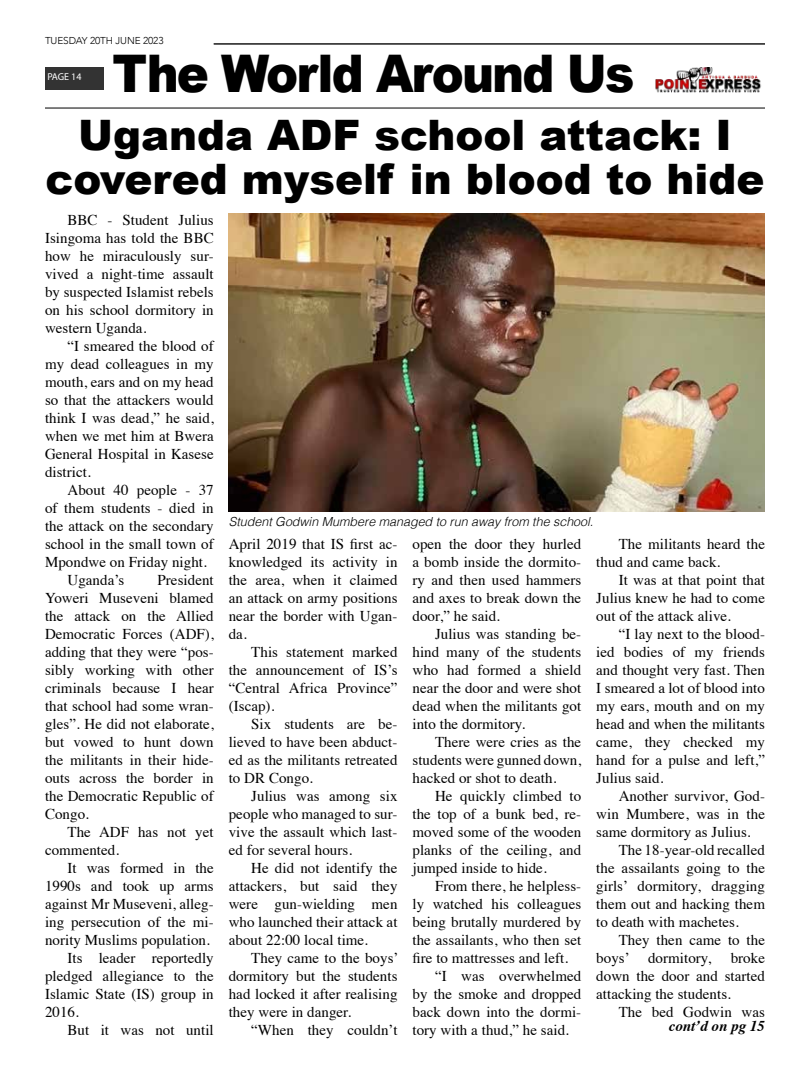
<style>
.page{position:relative;width:810px;height:1080px;background:#fff}
.page>*{position:absolute;margin:0;border:0;box-sizing:border-box;transform-origin:0 0}
.t1{font:900 51.88px "Arial";letter-spacing:-.04em;color:#000;scale:.93 1}
.t2{font:900 42px/43.8px "Arial";color:#000;text-align:center}
.t3{font:15px/18px "Times";letter-spacing:.005em;color:#000;text-align:justify}
.t4{font:italic 700 15px "Times";color:#000}
.t5{font:italic 300 12.5px "Helvetica";color:#000}
.t6{font:300 10px "Avenir";letter-spacing:-.01em;color:#000}
.t7{font:10px "Myriad Pro";letter-spacing:-.005em;color:#fff}
</style>
<div class="page">
<div style="left:45px;top:67px;width:58px;height:22px;background:#333"></div>
<img style="left:656px;top:67px;width:105px;height:25px">
<hr style="left:45px;top:107px;width:720px;height:2px;background:#333">
<hr style="left:214px;top:43px;width:551px;height:2px;background:#333">
<img style="left:229px;top:214px;width:536px;height:297px">
<p class="t6" style="left:45px;top:34px;width:120px">TUESDAY 20TH JUNE 2023</p>
<h1 class="t1" style="left:112px;top:36px;width:563px">The World Around Us</h1>
<p class="t7" style="left:47px;top:71px;width:36px">PAGE 14</p>
<h2 class="t2" style="left:45px;top:112px;width:721px">Uganda ADF school attack: I covered myself in blood to hide</h2>
<p class="t3" style="left:45px;top:210px;width:170px;text-indent:22px">BBC - Student Julius Isingoma has told the BBC how he miraculously sur&shy;vived a night-time assault by suspected Islamist rebels on his school dormitory in western Uganda.</p>
<p class="t3" style="left:45px;top:336px;width:170px;text-indent:22px">“I smeared the blood of my dead colleagues in my mouth, ears and on my head so that the attackers would think I was dead,” he said, when we met him at Bwera General Hospital in Kasese district.</p>
<p class="t3" style="left:68px;top:480px;width:148px">About 40 people - 37</p>
<p class="t3" style="left:45px;top:498px;width:170px">of them students - died in</p>
<p class="t3" style="left:45px;top:516px;width:170px">the attack on the secondary</p>
<p class="t3" style="left:45px;top:534px;width:170px">school in the small town of</p>
<p class="t3" style="left:45px;top:552px;width:163px">Mpondwe on Friday night.</p>
<p class="t3" style="left:68px;top:570px;width:58px">Uganda’s</p>
<p class="t3" style="left:45px;top:570px;width:170px;text-indent:113px">President Yoweri Museveni blamed the attack on the Allied Democratic Forces (ADF), adding that they were “pos&shy;sibly working with other criminals because I hear that school had some wran&shy;gles”. He did not elaborate, but vowed to hunt down the militants in their hide&shy;outs across the border in the Democratic Republic of Congo.</p>
<p class="t3" style="left:45px;top:822px;width:170px;text-indent:22px">The ADF has not yet commented.</p>
<p class="t3" style="left:68px;top:858px;width:148px">It was formed in the</p>
<p class="t3" style="left:45px;top:876px;width:170px">1990s and took up arms</p>
<p class="t3" style="left:45px;top:894px;width:170px">against Mr Museveni, alleg-</p>
<p class="t3" style="left:45px;top:912px;width:170px">ing persecution of the mi-</p>
<p class="t3" style="left:45px;top:930px;width:166px">nority Muslims population.</p>
<p class="t3" style="left:68px;top:948px;width:148px">Its leader reportedly</p>
<p class="t3" style="left:45px;top:966px;width:170px">pledged allegiance to the</p>
<p class="t3" style="left:45px;top:984px;width:170px">Islamic State (IS) group in</p>
<p class="t3" style="left:45px;top:1002px;width:35px">2016.</p>
<p class="t3" style="left:68px;top:1020px;width:148px">But it was not until</p>
<p class="t5" style="left:229px;top:511px;width:366px">Student Godwin Mumbere managed to run away from the school.</p>
<p class="t3" style="left:229px;top:533px;width:170px">April 2019 that IS first ac&shy;knowledged its activity in the area, when it claimed an attack on army positions near the border with Ugan&shy;da.</p>
<p class="t3" style="left:229px;top:641px;width:170px;text-indent:22px">This statement marked the announcement of IS’s “Central Africa Province” (Iscap).</p>
<p class="t3" style="left:229px;top:713px;width:170px;text-indent:22px">Six students are be&shy;lieved to have been abduct&shy;ed as the militants retreated to DR Congo.</p>
<p class="t3" style="left:229px;top:785px;width:170px;text-indent:22px">Julius was among six people who managed to sur&shy;vive the assault which last&shy;ed for several hours.</p>
<p class="t3" style="left:229px;top:857px;width:170px;text-indent:22px">He did not identify the attackers, but said they were gun-wielding men who launched their attack at about 22:00 local time.</p>
<p class="t3" style="left:229px;top:947px;width:171px;text-indent:22px">They came to the boys’ dormitory but the students had locked it after realising they were in danger.</p>
<p class="t3" style="left:251px;top:1019px;width:148px">“When they couldn’t</p>
<p class="t3" style="left:412px;top:533px;width:170px">open the door they hurled a bomb inside the dormito&shy;ry and then used hammers and axes to break down the door,” he said.</p>
<p class="t3" style="left:412px;top:623px;width:170px;text-indent:22px">Julius was standing be&shy;hind many of the students who had formed a shield near the door and were shot dead when the militants got into the dormitory.</p>
<p class="t3" style="left:412px;top:731px;width:170px;text-indent:22px">There were cries as the students were gunned down, hacked or shot to death.</p>
<p class="t3" style="left:412px;top:785px;width:170px;text-indent:22px">He quickly climbed to the top of a bunk bed, re&shy;moved some of the wooden planks of the ceiling, and jumped inside to hide.</p>
<p class="t3" style="left:435px;top:875px;width:148px">From there, he helpless-</p>
<p class="t3" style="left:412px;top:893px;width:170px">ly watched his colleagues</p>
<p class="t3" style="left:412px;top:911px;width:170px">being brutally murdered by</p>
<p class="t3" style="left:412px;top:929px;width:170px">the assailants, who then set</p>
<p class="t3" style="left:412px;top:947px;width:157px">fire to mattresses and left.</p>
<p class="t3" style="left:435px;top:965px;width:148px">“I was overwhelmed</p>
<p class="t3" style="left:412px;top:983px;width:170px">by the smoke and dropped</p>
<p class="t3" style="left:412px;top:1001px;width:170px">back down into the dormi-</p>
<p class="t3" style="left:412px;top:1019px;width:158px">tory with a thud,” he said.</p>
<p class="t3" style="left:596px;top:533px;width:170px;text-indent:22px">The militants heard the thud and came back.</p>
<p class="t3" style="left:596px;top:569px;width:170px;text-indent:22px">It was at that point that Julius knew he had to come out of the attack alive.</p>
<p class="t3" style="left:596px;top:623px;width:170px;text-indent:22px">“I lay next to the blood&shy;ied bodies of my friends and thought very fast. Then I smeared a lot of blood into my ears, mouth and on my head and when the militants came, they checked my hand for a pulse and left,” Julius said.</p>
<p class="t3" style="left:619px;top:785px;width:148px">Another survivor, God-</p>
<p class="t3" style="left:596px;top:803px;width:170px">win Mumbere, was in the</p>
<p class="t3" style="left:596px;top:821px;width:156px">same dormitory as Julius.</p>
<p class="t3" style="left:619px;top:839px;width:148px">The 18-year-old recalled</p>
<p class="t3" style="left:596px;top:857px;width:170px">the assailants going to the</p>
<p class="t3" style="left:596px;top:875px;width:170px">girls’ dormitory, dragging</p>
<p class="t3" style="left:596px;top:893px;width:170px">them out and hacking them</p>
<p class="t3" style="left:596px;top:911px;width:144px">to death with machetes.</p>
<p class="t3" style="left:619px;top:929px;width:148px">They then came to the</p>
<p class="t3" style="left:596px;top:947px;width:117px">boys’ dormitory,</p>
<p class="t3" style="left:596px;top:947px;width:170px;text-indent:134px">broke down the door and started attacking the students.</p>
<p class="t3" style="left:619px;top:1001px;width:148px">The bed Godwin was</p>
<p class="t4" style="left:669px;top:1011px;width:98px">cont’d on pg 15</p>
</div>
